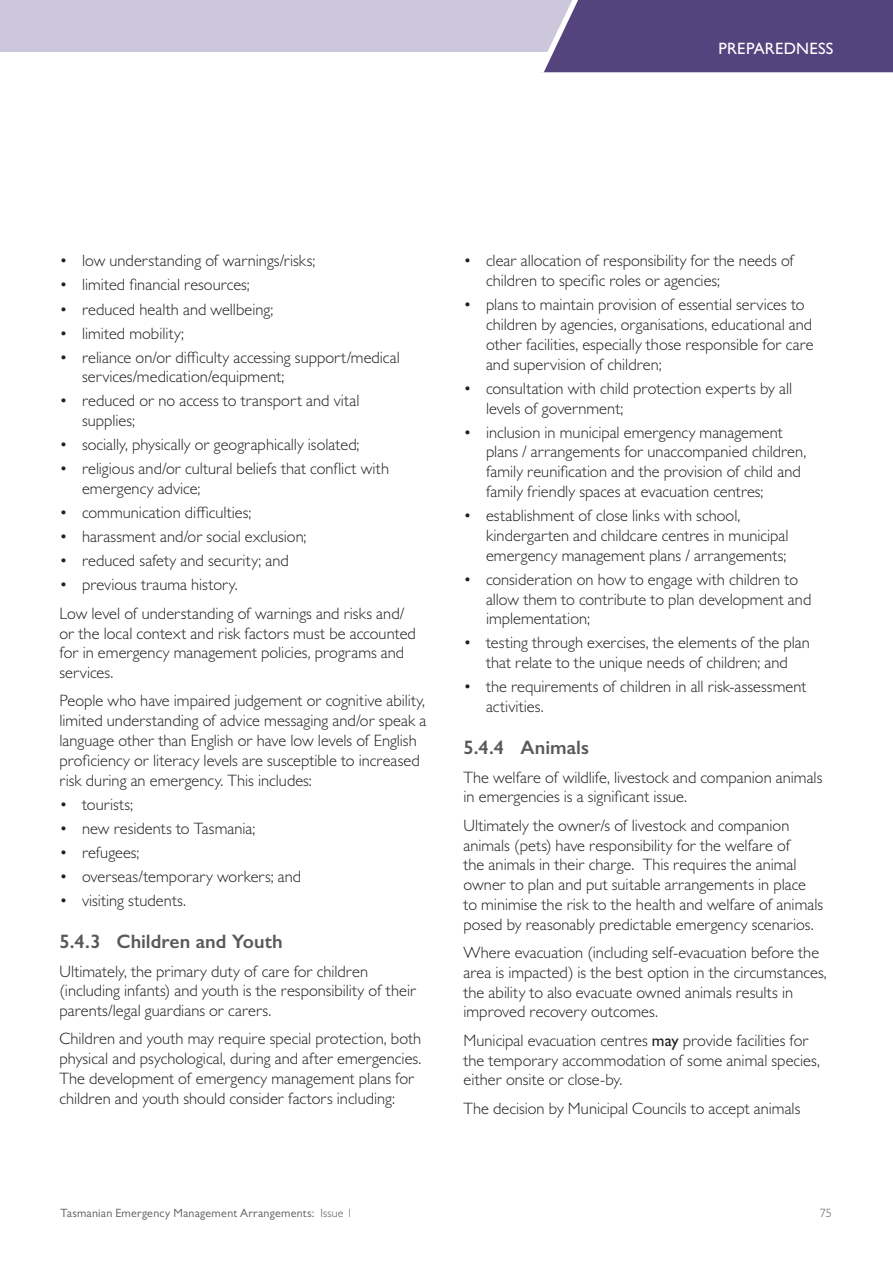
<style>
.page{position:relative;width:893px;height:1263px;background:#fff}
.page>*{position:absolute;margin:0;border:0;box-sizing:border-box;transform-origin:0 0}
.t1{font:600 19.5px "Gill Sans";color:#58595b}
.Body{font:300 16.5px/19.8px "Gill Sans MT Pro";color:#231f20}
.t2{font:500 16.5px "Gill Sans MT Pro";letter-spacing:.01em;color:#fff}
.t3{font:12px "Gill Sans MT Pro";letter-spacing:.025em;color:#58595b}
.t4{font:300 12px "Gill Sans MT Pro";color:#58595b}
.s1{font-weight:500}
.s2{font-weight:300}
</style>
<div class="page">
<div style="left:0;top:0;width:893px;height:52px;background:#ccc7da"></div>
<svg style="left:540px;top:0;width:353px;height:73px;background:#5e4d85"></svg>
<p class="t2" style="left:719px;top:39px;width:116px">PREPAREDNESS</p>
<p class="Body" style="left:60px;top:251px;width:257px">• low understanding of warnings/risks;</p>
<p class="Body" style="left:60px;top:275px;width:192px">• limited financial resources;</p>
<p class="Body" style="left:60px;top:299px;width:215px">• reduced health and wellbeing;</p>
<p class="Body" style="left:60px;top:323px;width:126px">• limited mobility;</p>
<p class="Body" style="left:82px;top:347px;width:319px;text-indent:-22px">• reliance on/or difficulty accessing support/medical services/medication/equipment;</p>
<p class="Body" style="left:82px;top:391px;width:279px;text-indent:-22px">• reduced or no access to transport and vital supplies;</p>
<p class="Body" style="left:60px;top:435px;width:302px">• socially, physically or geographically isolated;</p>
<p class="Body" style="left:82px;top:459px;width:309px;text-indent:-22px">• religious and/or cultural beliefs that conflict with emergency advice;</p>
<p class="Body" style="left:60px;top:502px;width:193px">• communication difficulties;</p>
<p class="Body" style="left:60px;top:527px;width:249px">• harassment and/or social exclusion;</p>
<p class="Body" style="left:60px;top:551px;width:231px">• reduced safety and security; and</p>
<p class="Body" style="left:60px;top:575px;width:180px">• previous trauma history.</p>
<p class="Body" style="left:60px;top:603px;width:358px">Low level of understanding of warnings and risks and/ or the local context and risk factors must be accounted for in emergency management policies, programs and services.</p>
<p class="Body" style="left:60px;top:691px;width:368px">People who have impaired judgement or cognitive ability, limited understanding of advice messaging and/or speak a language other than English or have low levels of English proficiency or literacy levels are susceptible to increased risk during an emergency. This includes:</p>
<p class="Body" style="left:60px;top:794px;width:75px">• tourists;</p>
<p class="Body" style="left:60px;top:818px;width:197px">• new residents to Tasmania;</p>
<p class="Body" style="left:60px;top:842px;width:82px">• refugees;</p>
<p class="Body" style="left:60px;top:866px;width:243px">• overseas/temporary workers; and</p>
<p class="Body" style="left:60px;top:890px;width:128px">• visiting students.</p>
<p class="t1" style="left:60px;top:930px;width:225px">5.4.3 Children and Youth</p>
<p class="Body" style="left:60px;top:961px;width:358px">Ultimately, the primary duty of care for children (including infants) and youth is the responsibility of their parents/legal guardians or carers.</p>
<p class="Body" style="left:60px;top:1029px;width:363px">Children and youth may require special protection, both physical and psychological, during and after emergencies.<br>The development of emergency management plans for children and youth should consider factors including:</p>
<p class="Body" style="left:486px;top:251px;width:310px;text-indent:-22px">• clear allocation of responsibility for the needs of children to specific roles or agencies;</p>
<p class="Body" style="left:486px;top:295px;width:329px;text-indent:-22px">• plans to maintain provision of essential services to children by agencies, organisations, educational and other facilities, especially those responsible for care and supervision of children;</p>
<p class="Body" style="left:486px;top:378px;width:308px;text-indent:-22px">• consultation with child protection experts by all levels of government;</p>
<p class="Body" style="left:486px;top:422px;width:322px;text-indent:-22px">• inclusion in municipal emergency management plans / arrangements for unaccompanied children, family reunification and the provision of child and family friendly spaces at evacuation centres;</p>
<p class="Body" style="left:486px;top:505px;width:304px;text-indent:-22px">• establishment of close links with school, kindergarten and childcare centres in municipal emergency management plans / arrangements;</p>
<p class="Body" style="left:486px;top:569px;width:327px;text-indent:-22px">• consideration on how to engage with children to allow them to contribute to plan development and implementation;</p>
<p class="Body" style="left:463px;top:633px;width:348px;text-align:center">• testing through exercises, the elements of the plan that relate to the unique needs of children; and</p>
<p class="Body" style="left:486px;top:676px;width:322px;text-indent:-22px">• the requirements of children in all risk-assessment activities.</p>
<p class="t1" style="left:463px;top:736px;width:127px">5.4.4 Animals</p>
<p class="Body" style="left:463px;top:767px;width:360px">The welfare of wildlife, livestock and companion animals in emergencies is a significant issue.</p>
<p class="Body" style="left:463px;top:815px;width:361px">Ultimately the owner/s of livestock and companion animals (pets) have responsibility for the welfare of<br>the animals in their charge. This requires the animal owner to plan and put suitable arrangements in place to minimise the risk to the health and welfare of animals posed by reasonably predictable emergency scenarios.</p>
<p class="Body" style="left:463px;top:942px;width:365px">Where evacuation (including self-evacuation before the area is impacted) is the best option in the circumstances, the ability to also evacuate owned animals results in improved recovery outcomes.</p>
<p class="Body" style="left:463px;top:1030px;width:358px">Municipal evacuation centres <span class="s1">may</span> provide facilities for the temporary accommodation of some animal species, either onsite or close-by.</p>
<p class="Body" style="left:463px;top:1098px;width:338px">The decision by Municipal Councils to accept animals</p>
<p class="t3" style="left:60px;top:1206px;width:294px">Tasmanian Emergency Management Arrangements: <span class="s2">Issue 1</span></p>
<p class="t4" style="left:820px;top:1206px;width:13px">75</p>
</div>
